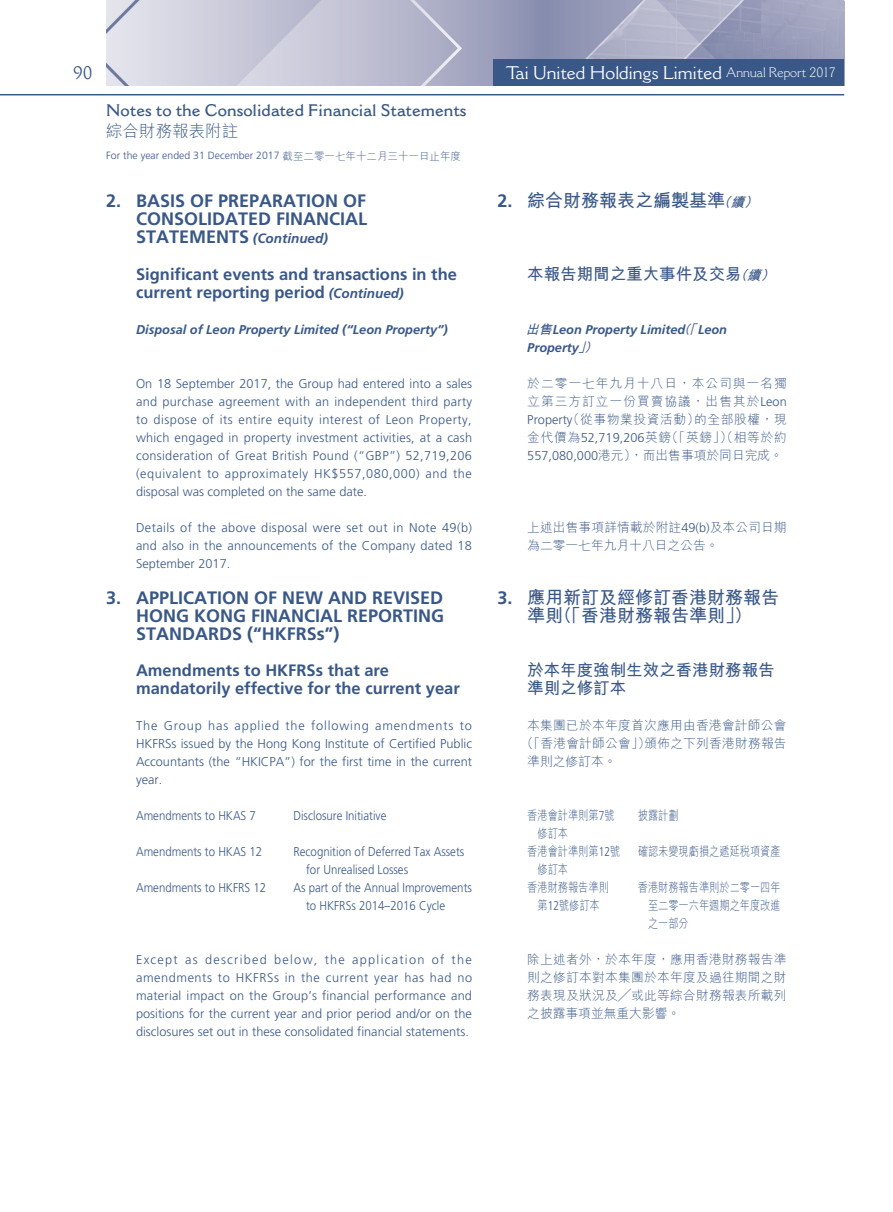
<style>
.page{position:relative;width:893px;height:1212px;background:#fff}
.page>*{position:absolute;margin:0;border:0;box-sizing:border-box;transform-origin:0 0}
.t1{font:700 18px/18px "Frutiger LT Std";color:#395888;text-align:right}
.t2{font:700 18px/18px "M Hei HK";color:#395888;text-align:center}
.t3{font:18px "Cantoria MT Std";color:#fff}
.t4{font:18px "Cantoria MT Std";color:#395888}
.t5{font:700 16.5px/18px "Frutiger LT Std";color:#395888}
.t6{font:600 16.5px "Cantoria MT Std";color:#395888}
.t7{font:700 16.5px/18px "M Hei HK";color:#395888}
.t8{font:300 16.5px "M Hei HK";color:#395888}
.t9{font:italic 700 13.5px "Frutiger LT Std";color:#395888}
.t10{font:300 12.75px/18px "Frutiger LT Std";color:#395888;text-align:justify}
.t11{font:300 12.75px/18px "M Hei HK";letter-spacing:.005em;color:#395888;text-align:justify}
.t12{font:300 12.75px/18px "Frutiger LT Std";color:#395888;scale:.9 1}
.t13{font:300 12.75px/18px "M Hei HK";letter-spacing:.005em;color:#395888;scale:.8 1}
.t14{font:italic 700 12.75px/18px "Frutiger LT Std";color:#395888}
.t15{font:300 10.5px "Frutiger LT Std";color:#395888}
.s1{font-weight:300;font-size:13.5px}
.s2{font-family:"M Hei HK"}
.s3{font-style:normal;font-size:18px}
.s4{font-style:italic;font-size:13.5px}
.s5{font-family:"Frutiger LT Std"}
</style>
<div class="page">
<img style="left:107px;top:0;width:737px;height:86px">
<hr style="left:0;top:94px;width:844px;height:1px;background:#395888">
<div style="left:493px;top:59px;width:351px;height:27px;background:#395888"></div>
<h1 class="t4" style="left:73px;top:61px;width:21px">90</h1>
<h1 class="t3" style="left:506px;top:61px;width:331px">Tai United Holdings Limited <span class="s1">Annual Report 2017</span></h1>
<p class="t6" style="left:106px;top:100px;width:362px">Notes to the Consolidated Financial Statements</p>
<p class="t8" style="left:106px;top:122px;width:133px">綜合財務報表附註</p>
<p class="t15" style="left:106px;top:149px;width:356px">For the year ended 31 December 2017 <span class="s2">截至二零一七年十二月三十一日止年度</span></p>
<h1 class="t1" style="left:106px;top:192px;width:262px">2. BASIS OF PREPARATION OF<br>CONSOLIDATED FINANCIAL</h1>
<p class="t9" style="left:136px;top:231px;width:193px"><span class="s3">STATEMENTS</span> (Continued)</p>
<p class="t5" style="left:136px;top:265px;width:322px">Significant events and transactions in the current reporting period <span class="s4">(Continued)</span></p>
<p class="t14" style="left:136px;top:320px;width:313px">Disposal of Leon Property Limited (“Leon Property”)</p>
<h1 class="t2" style="left:497px;top:190px;width:266px"><span class="s5">2.</span> 綜合財務報表之編製基準<span class="s4">（續）</span></h1>
<p class="t7" style="left:527px;top:263px;width:253px">本報告期間之重大事件及交易<span class="s4">（續）</span></p>
<p class="t14" style="left:526px;top:321px;width:203px"><span class="s2">出售</span>Leon Property Limited<span class="s2">（「</span>Leon<br>Property<span class="s2">」）</span></p>
<p class="t11" style="left:527px;top:374px;width:261px">於二零一七年九月十八日，本公司與一名獨立第三方訂立一份買賣協議，出售其於<span class="s5">Leon Property</span>（從事物業投資活動）的全部股權，現金代價為<span class="s5">52,719,206</span>英鎊（「英鎊」）（相等於約<span class="s5">557,080,000</span>港元），而出售事項於同日完成。</p>
<p class="t10" style="left:136px;top:375px;width:338px">On 18 September 2017, the Group had entered into a sales and purchase agreement with an independent third party to dispose of its entire equity interest of Leon Property, which engaged in property investment activities, at a cash consideration of Great British Pound (“GBP”) 52,719,206 (equivalent to approximately HK$557,080,000) and the disposal was completed on the same date.</p>
<p class="t10" style="left:136px;top:519px;width:337px">Details of the above disposal were set out in Note 49(b) and also in the announcements of the Company dated 18<br>September 2017.</p>
<h1 class="t1" style="left:136px;top:588px;width:310px;text-align:justify;text-indent:-30px">3. APPLICATION OF NEW AND REVISED HONG KONG FINANCIAL REPORTING STANDARDS (“HKFRSs”)</h1>
<p class="t5" style="left:136px;top:661px;width:325px">Amendments to HKFRSs that are mandatorily effective for the current year</p>
<p class="t10" style="left:136px;top:717px;width:337px">The Group has applied the following amendments to HKFRSs issued by the Hong Kong Institute of Certified Public Accountants (the “HKICPA”) for the first time in the current year.</p>
<p class="t12" style="left:136px;top:807px;width:135px">Amendments to HKAS 7</p>
<p class="t12" style="left:293px;top:807px;width:105px">Disclosure Initiative</p>
<p class="t12" style="left:136px;top:843px;width:142px">Amendments to HKAS 12</p>
<p class="t12" style="left:306px;top:843px;width:177px;text-indent:-13px">Recognition of Deferred Tax Assets for Unrealised Losses</p>
<p class="t12" style="left:136px;top:879px;width:146px">Amendments to HKFRS 12</p>
<p class="t12" style="left:306px;top:879px;width:186px;text-indent:-13px">As part of the Annual Improvements to HKFRSs 2014–2016 Cycle</p>
<p class="t11" style="left:527px;top:518px;width:261px">上述出售事項詳情載於附註<span class="s5">49(b)</span>及本公司日期為二零一七年九月十八日之公告。</p>
<h1 class="t2" style="left:497px;top:586px;width:283px"><span class="s5">3.</span> 應用新訂及經修訂香港財務報告準則（「香港財務報告準則」）</h1>
<p class="t7" style="left:527px;top:659px;width:249px">於本年度強制生效之香港財務報告準則之修訂本</p>
<p class="t11" style="left:527px;top:716px;width:261px">本集團已於本年度首次應用由香港會計師公會</p>
<p class="t11" style="left:521px;top:734px;width:267px">（「香港會計師公會」）頒佈之下列香港財務報告</p>
<p class="t11" style="left:527px;top:752px;width:91px">準則之修訂本。</p>
<p class="t13" style="left:537px;top:806px;width:98px;text-indent:-10px">香港會計準則第<span class="s5">7</span>號修訂本</p>
<p class="t13" style="left:638px;top:806px;width:53px">披露計劃</p>
<p class="t13" style="left:537px;top:842px;width:105px;text-indent:-10px">香港會計準則第<span class="s5">12</span>號修訂本</p>
<p class="t13" style="left:638px;top:842px;width:180px">確認未變現虧損之遞延稅項資產</p>
<p class="t13" style="left:527px;top:878px;width:103px;text-align:center">香港財務報告準則第<span class="s5">12</span>號修訂本</p>
<p class="t13" style="left:648px;top:878px;width:167px;text-align:justify;text-indent:-10px">香港財務報告準則於二零一四年至二零一六年週期之年度改進之一部分</p>
<p class="t11" style="left:527px;top:950px;width:261px">除上述者外，於本年度，應用香港財務報告準則之修訂本對本集團於本年度及過往期間之財務表現及狀況及╱或此等綜合財務報表所載列之披露事項並無重大影響。</p>
<p class="t10" style="left:136px;top:951px;width:338px">Except as described below, the application of the amendments to HKFRSs in the current year has had no material impact on the Group’s financial performance and positions for the current year and prior period and/or on the disclosures set out in these consolidated financial statements.</p>
</div>
